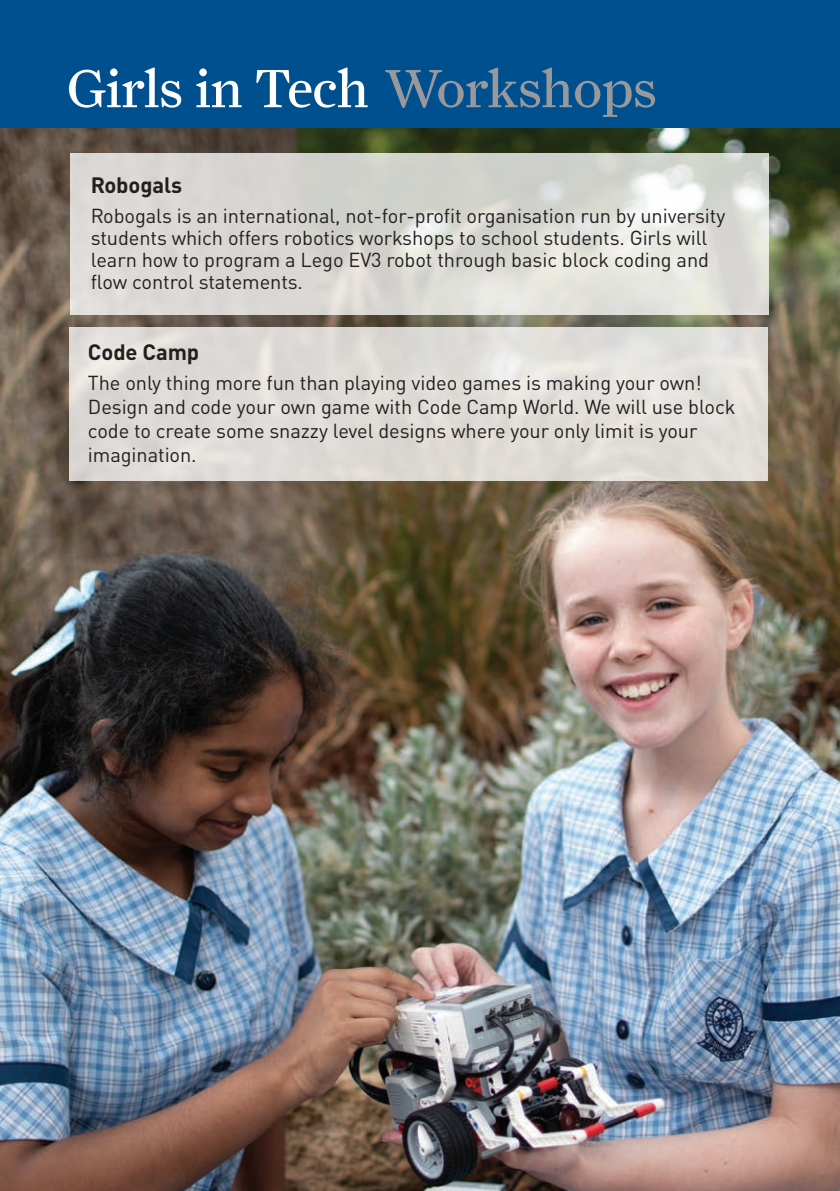
<style>
.page{position:relative;width:840px;height:1191px;background:#fff}
.page>*{position:absolute;margin:0;border:0;box-sizing:border-box;transform-origin:0 0}
.Prize_list{font:54px "Farnham Display";letter-spacing:-.01em;color:#fff}
.Prize_list-2{font:700 22px "DINOT";letter-spacing:-.005em;color:#231f20}
.Prize_list-3{font:20px/24px "DINOT";letter-spacing:-.005em;color:#231f20}
.s1{color:#99989b}
</style>
<div class="page">
<img style="left:0;top:127px;width:839px;height:1064px">
<div style="left:0;top:0;width:839px;height:127px;background:#005090"></div>
<svg style="left:71px;top:154px;width:697px;height:161px;background:#dbdad5"></svg>
<div style="left:70px;top:327px;width:697px;height:154px;background:linear-gradient(to bottom,#e1dfdb,#dfdbd5)"></div>
<p class="Prize_list" style="left:67px;top:57px;width:591px">Girls in Tech <span class="s1">Workshops</span></p>
<p class="Prize_list-2" style="left:91px;top:171px;width:93px">Robogals</p>
<p class="Prize_list-3" style="left:91px;top:205px;width:635px;line-height:22px">Robogals is an international, not-for-profit organisation run by university students which offers robotics workshops to school students. Girls will learn how to program a Lego EV3 robot through basic block coding and flow control statements.</p>
<p class="Prize_list-2" style="left:88px;top:337px;width:113px">Code Camp</p>
<p class="Prize_list-3" style="left:88px;top:370px;width:648px">The only thing more fun than playing video games is making your own!<br>Design and code your own game with Code Camp World. We will use block code to create some snazzy level designs where your only limit is your imagination.</p>
</div>
